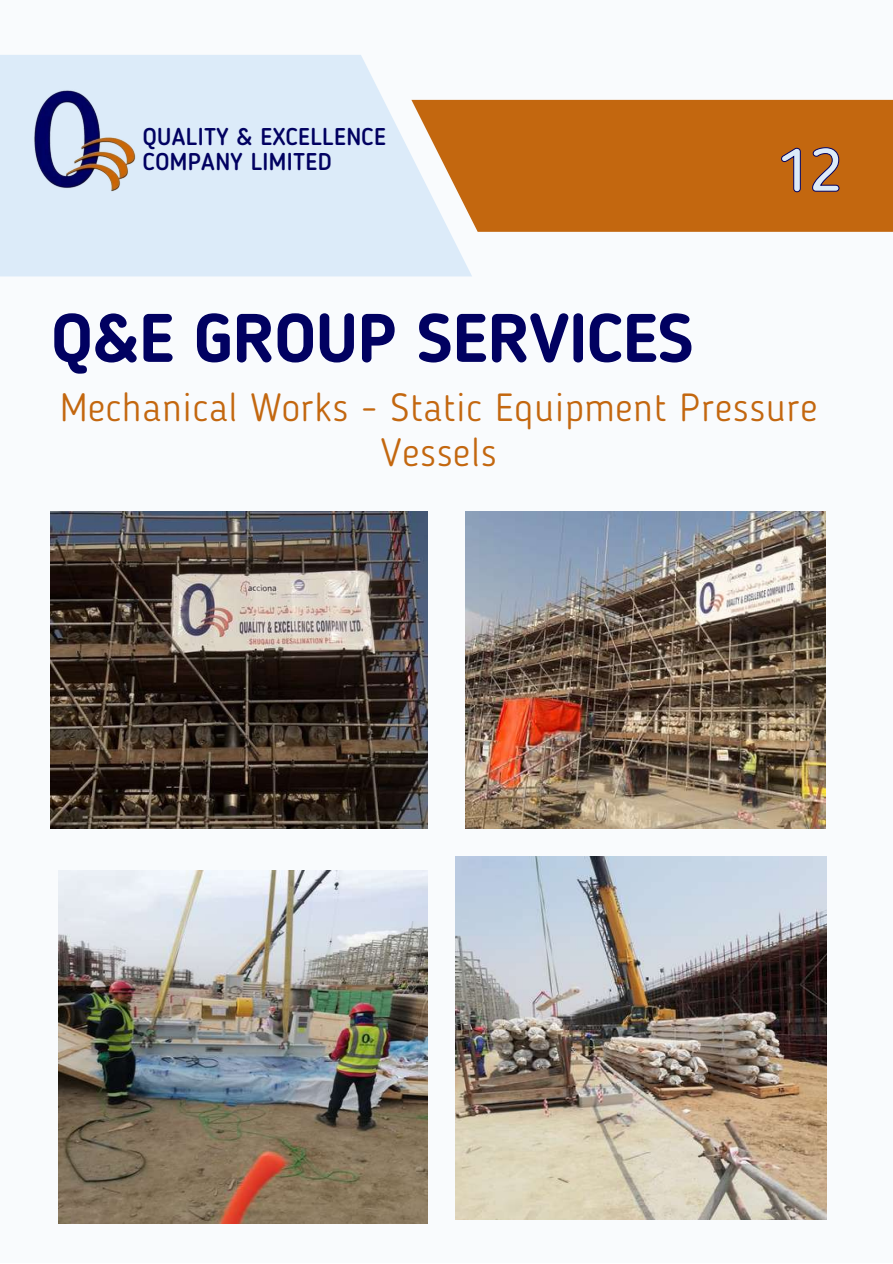
<style>
.page{position:relative;width:893px;height:1264px;background:#fff}
.page>*{position:absolute;margin:0;border:0;box-sizing:border-box;transform-origin:0 0}
.t1{font:700 67.95px "Blogger Sans";color:#010161}
.t2{font:500 60.15px "Blogger Sans";color:#dcebf9}
.t3{font:300 39px/45px "Blogger Sans";letter-spacing:.02em;color:#c3670f;text-align:center}
.t4{font:500 24px/24.8px "Blogger Sans";letter-spacing:.015em;color:#010161}
</style>
<div class="page">
<div style="left:0;top:0;width:892px;height:1262px;background:#f9fbfd"></div>
<div style="left:472px;top:100px;width:420px;height:132px;background:#c3670f"></div>
<svg style="left:0;top:55px;width:472px;height:221px;background:#dde7f0"></svg>
<img style="left:456px;top:856px;width:370px;height:363px">
<img style="left:11px;top:90px;width:132px;height:103px">
<img style="left:50px;top:511px;width:377px;height:317px">
<img style="left:465px;top:511px;width:360px;height:317px">
<img style="left:58px;top:870px;width:369px;height:353px">
<svg style="left:781px;top:147px;width:58px;height:45px;background:#ac5b18"></svg>
<p class="t4" style="left:143px;top:126px;width:244px">QUALITY &amp; EXCELLENCE<br>COMPANY LIMITED</p>
<h1 class="t1" style="left:51px;top:310px;width:643px">Q&amp;E GROUP SERVICES</h1>
<h2 class="t2" style="left:777px;top:145px;width:65px">12</h2>
<p class="t3" style="left:60px;top:388px;width:758px">Mechanical Works - Static Equipment Pressure<br>Vessels</p>
</div>
